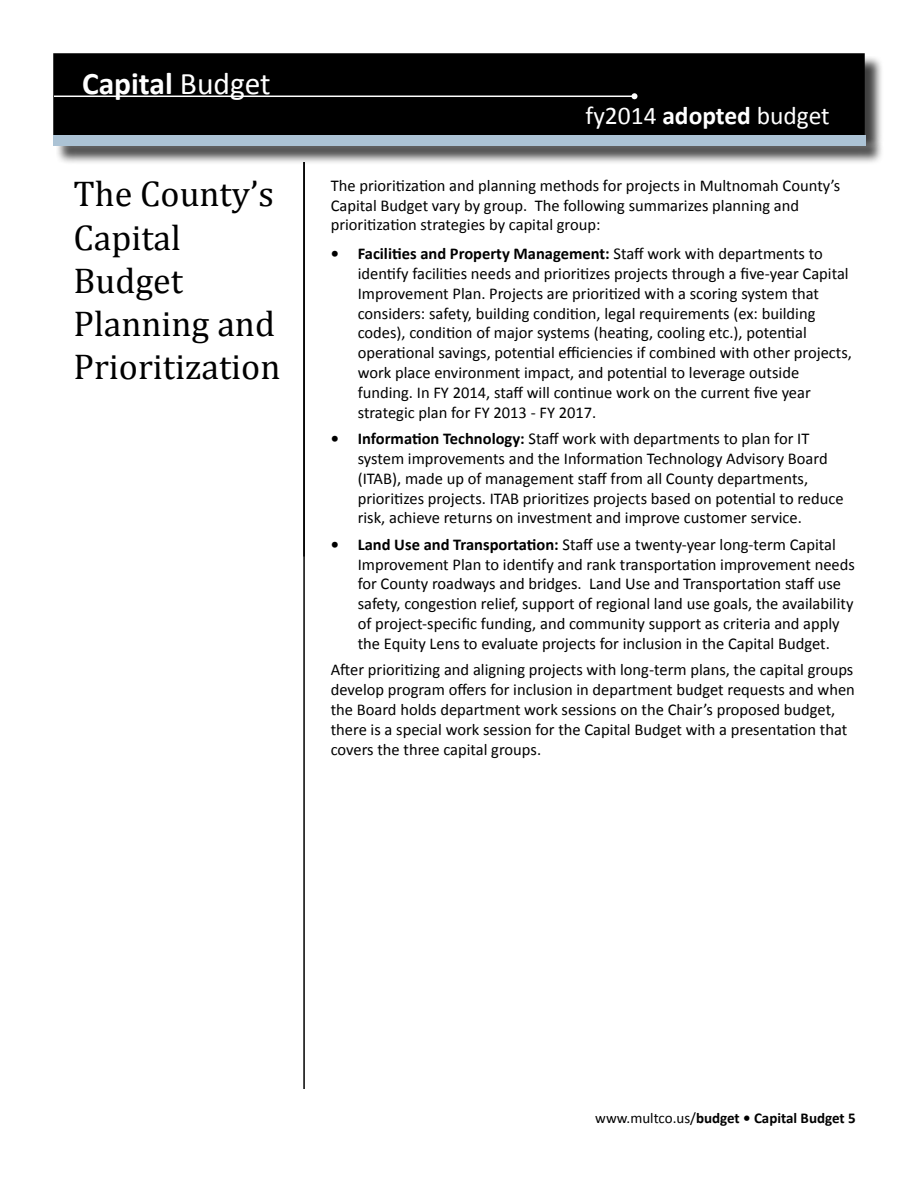
<style>
.page{position:relative;width:918px;height:1188px;background:#fff}
.page>*{position:absolute;margin:0;border:0;box-sizing:border-box;transform-origin:0 0}
.Headers_for_TOC_-_Le{font:36px/43.2px "Cambria Math";color:#000}
.t1{font:700 31.5px "Calibri";color:#fff}
.t2{font:25.5px "Calibri";color:#fff}
.Body_Text{font:16.5px/19.8px "Calibri";color:#000}
.t3{font:700 15px "Calibri";color:#000}
.s1{font-weight:400}
.s2{font-weight:700}
</style>
<div class="page">
<hr style="left:303px;top:162px;width:2px;height:927px;background:#000">
<div style="left:54px;top:54px;width:810px;height:80px;background:#000"></div>
<div style="left:53px;top:53px;width:812px;height:82px;border:2px solid #000"></div>
<hr style="left:54px;top:96px;width:580px;height:1px;background:#fff">
<svg style="left:632px;top:93px;width:6px;height:6px"></svg>
<div style="left:56px;top:138px;width:828px;height:27px;background:#000;opacity:.75"></div>
<div style="left:53px;top:135px;width:812px;height:10px;background:#acc3d5"></div>
<hr style="left:303px;top:162px;width:2px;height:394px;background:#000">
<h2 class="t1" style="left:82px;top:64px;width:190px">Capital <span class="s1">Budget</span></h2>
<p class="Headers_for_TOC_-_Le" style="left:74px;top:172px;width:208px">The County’s<br>Capital<br>Budget<br>Planning and<br>Prioritization</p>
<h3 class="t2" style="left:585px;top:100px;width:246px">fy2014 <span class="s2">adopted</span> budget</h3>
<p class="Body_Text" style="left:331px;top:175px;width:511px">The prioritization and planning methods for projects in Multnomah County’s<br>Capital Budget vary by group. The following summarizes planning and prioritization strategies by capital group:</p>
<p class="Body_Text" style="left:358px;top:243px;width:496px;text-indent:-27px"><span class="s2">• Facilities and Property Management:</span> Staff work with departments to identify facilities needs and prioritizes projects through a five-year Capital Improvement Plan. Projects are prioritized with a scoring system that considers: safety, building condition, legal requirements (ex: building codes), condition of major systems (heating, cooling etc.), potential operational savings, potential efficiencies if combined with other projects, work place environment impact, and potential to leverage outside funding. In FY 2014, staff will continue work on the current five year strategic plan for FY 2013 - FY 2017.</p>
<p class="Body_Text" style="left:358px;top:428px;width:487px;text-indent:-27px"><span class="s2">• Information Technology:</span> Staff work with departments to plan for IT system improvements and the Information Technology Advisory Board (ITAB), made up of management staff from all County departments, prioritizes projects. ITAB prioritizes projects based on potential to reduce risk, achieve returns on investment and improve customer service.</p>
<p class="Body_Text" style="left:358px;top:534px;width:499px;text-indent:-27px"><span class="s2">• Land Use and Transportation:</span> Staff use a twenty-year long-term Capital Improvement Plan to identify and rank transportation improvement needs for County roadways and bridges. Land Use and Transportation staff use safety, congestion relief, support of regional land use goals, the availability of project-specific funding, and community support as criteria and apply the Equity Lens to evaluate projects for inclusion in the Capital Budget.</p>
<p class="Body_Text" style="left:331px;top:659px;width:526px">After prioritizing and aligning projects with long-term plans, the capital groups develop program offers for inclusion in department budget requests and when the Board holds department work sessions on the Chair’s proposed budget, there is a special work session for the Capital Budget with a presentation that covers the three capital groups.</p>
<p class="t3" style="left:595px;top:1108px;width:262px"><span class="s1">www.multco.us/</span>budget • Capital Budget 5</p>
</div>
